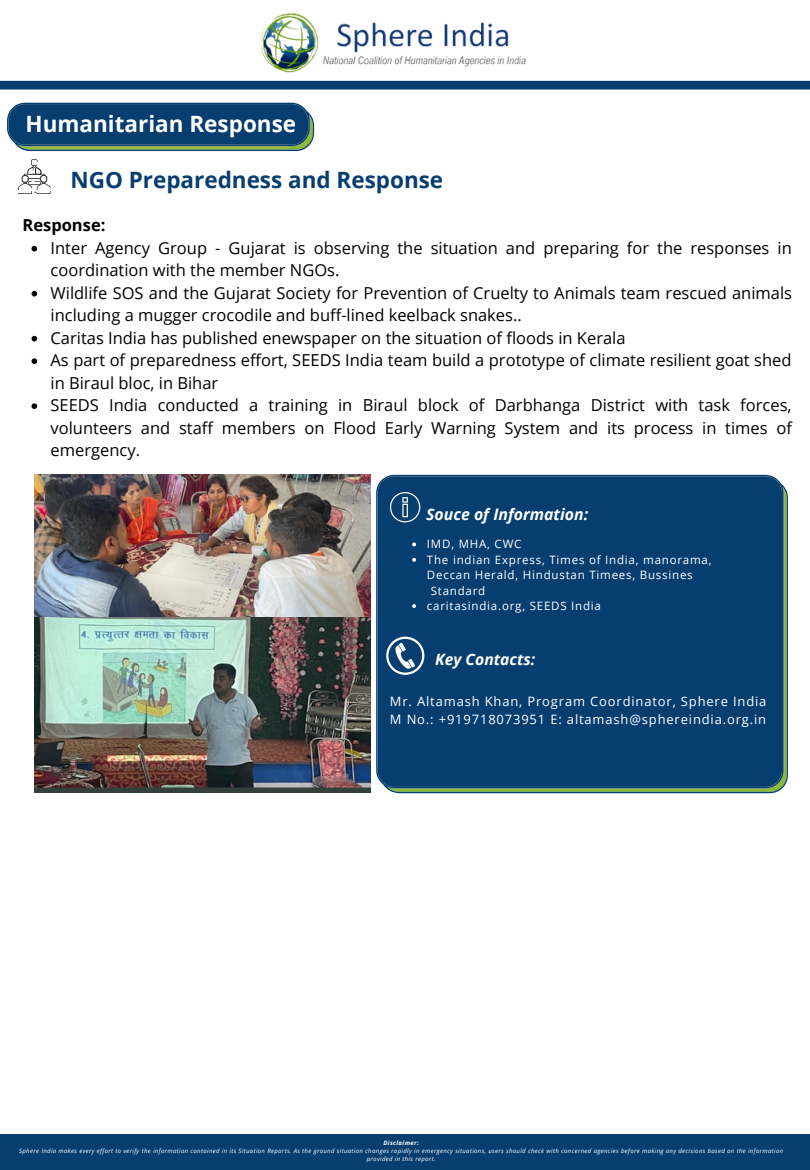
<style>
.page{position:relative;width:810px;height:1170px;background:#fff}
.page>*{position:absolute;margin:0;border:0;box-sizing:border-box;transform-origin:0 0}
.t1{font:700 22.5px "Open Sans";color:#073e70}
.t2{font:700 22.5px "Open Sans";color:#fff}
.t3{font:16.5px/22.5px "Open Sans";color:#000}
.t4{font:700 16.5px "Open Sans";color:#000}
.t5{font:italic 700 15.9px "Open Sans";color:#fff}
.t6{font:italic 700 15.6px "Open Sans";color:#fff}
.t7{font:12.9px/17.9px "Open Sans";letter-spacing:.065em;color:#fff}
.t8{font:11.55px "Open Sans";letter-spacing:.065em;color:#fff}
.t9{font:italic 6px/7.9px "Open Sans";letter-spacing:.06em;color:#fff;text-align:center}
.t10{font:italic 700 6px "Open Sans";letter-spacing:.06em;color:#fff}
</style>
<div class="page">
<svg style="left:0;top:81px;width:810px;height:9px;background:#144877"></svg>
<div style="left:0;top:1134px;width:810px;height:36px;background:#073e70"></div>
<svg style="left:7px;top:103px;width:308px;height:48px;background:#1a4e72"></svg>
<svg style="left:18px;top:159px;width:33px;height:35px"></svg>
<div style="left:40px;top:175px;width:7px;height:7px;border:1px solid #231f1f;border-radius:2px"></div>
<img style="left:249px;top:13px;width:304px;height:68px">
<div style="left:376px;top:475px;width:412px;height:318px;background:#073e70"></div>
<svg style="left:390px;top:492px;width:30px;height:30px"></svg>
<svg style="left:386px;top:637px;width:38px;height:38px"></svg>
<img style="left:34px;top:475px;width:337px;height:318px">
<svg style="left:32px;top:246px;width:5px;height:5px"></svg>
<svg style="left:32px;top:291px;width:5px;height:5px"></svg>
<svg style="left:32px;top:336px;width:5px;height:5px"></svg>
<svg style="left:32px;top:358px;width:5px;height:6px"></svg>
<svg style="left:32px;top:403px;width:5px;height:6px"></svg>
<svg style="left:412px;top:543px;width:4px;height:3px"></svg>
<svg style="left:412px;top:558px;width:4px;height:4px"></svg>
<svg style="left:412px;top:604px;width:4px;height:4px"></svg>
<h1 class="t2" style="left:26px;top:108px;width:272px">Humanitarian Response</h1>
<h1 class="t1" style="left:71px;top:164px;width:374px">NGO Preparedness and Response</h1>
<p class="t4" style="left:23px;top:214px;width:84px">Response:</p>
<p class="t3" style="left:51px;top:236px;width:743px">Inter Agency Group - Gujarat is observing the situation and preparing for the responses in coordination with the member NGOs.<br>Wildlife SOS and the Gujarat Society for Prevention of Cruelty to Animals team rescued animals including a mugger crocodile and buff-lined keelback snakes..<br>Caritas India has published enewspaper on the situation of floods in Kerala<br>As part of preparedness effort, SEEDS India team build a prototype of climate resilient goat shed in Biraul bloc, in Bihar<br>SEEDS India conducted a training in Biraul block of Darbhanga District with task forces, volunteers and staff members on Flood Early Warning System and its process in times of emergency.</p>
<p class="t5" style="left:426px;top:503px;width:164px">Souce of Information:</p>
<p class="t8" style="left:427px;top:536px;width:96px">IMD, MHA, CWC</p>
<p class="t8" style="left:427px;top:551px;width:286px">The indian Express, Times of India, manorama,</p>
<p class="t8" style="left:427px;top:567px;width:267px">Deccan Herald, Hindustan Timees, Bussines</p>
<p class="t8" style="left:431px;top:582px;width:56px">Standard</p>
<p class="t8" style="left:427px;top:598px;width:176px">caritasindia.org, SEEDS India</p>
<p class="t6" style="left:435px;top:648px;width:102px">Key Contacts:</p>
<p class="t7" style="left:390px;top:692px;width:378px">Mr. Altamash Khan, Program Coordinator, Sphere India<br>M No.: +919718073951 E: altamash@sphereindia.org.in</p>
<p class="t10" style="left:383px;top:1139px;width:37px">Disclaimer:</p>
<p class="t9" style="left:19px;top:1147px;width:766px">Sphere India makes every effort to verify the information contained in its Situation Reports. As the ground situation changes rapidly in emergency situations, users should check with concerned agencies before making any decisions based on the information provided in this report.</p>
</div>
